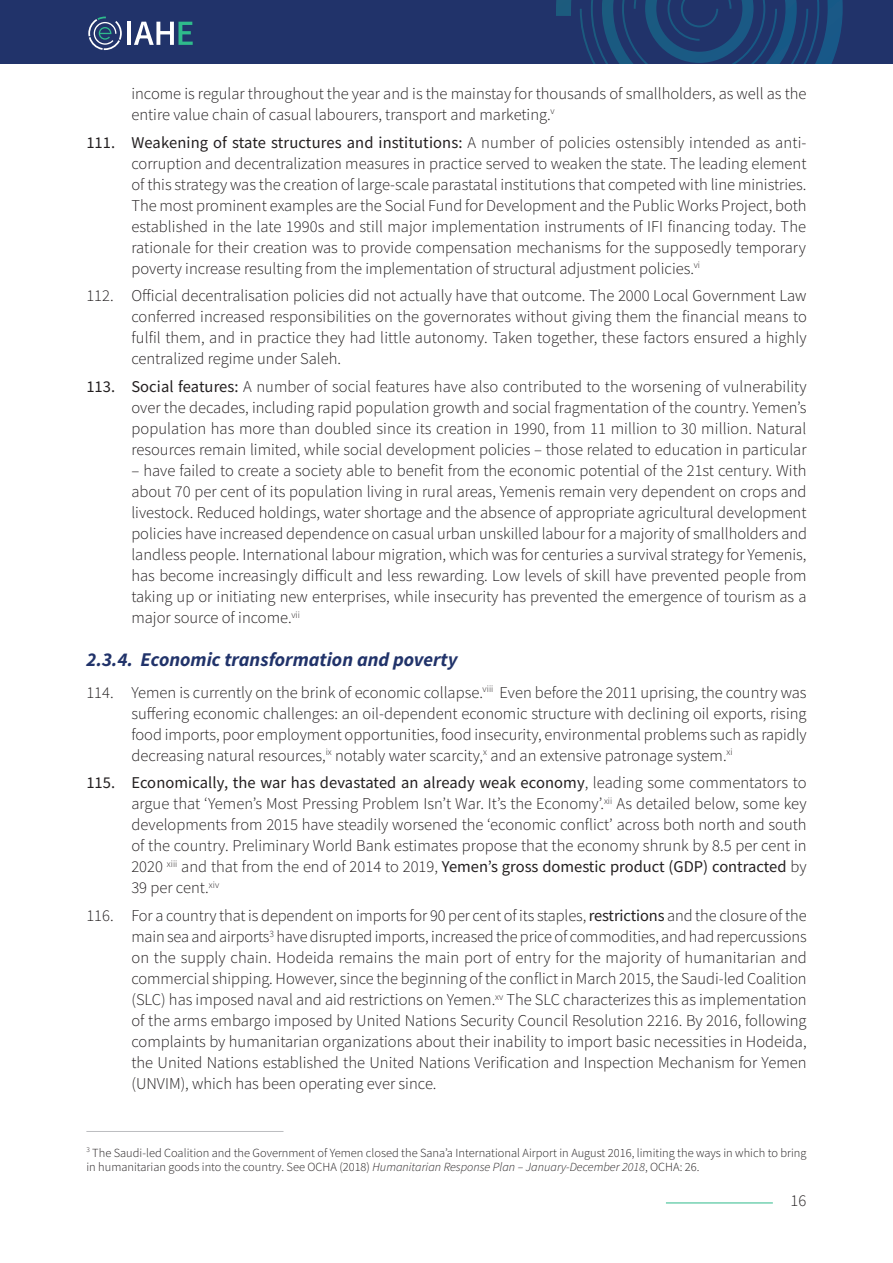
<style>
.page{position:relative;width:893px;height:1263px;background:#fff}
.page>*{position:absolute;margin:0;border:0;box-sizing:border-box;transform-origin:0 0}
.points_italic_headin{font:italic 700 19.5px "Source Sans Pro";color:#21336a}
.t1{font:300 16.5px/21px "Source Sans Pro";color:#231f20;text-align:justify}
.SOURCE{font:300 12.3px/14.9px "Source Sans Pro";color:#231f20}
.s1{font-weight:400}
.s2{font-style:italic}
</style>
<div class="page">
<div style="left:0;top:0;width:893px;height:63px;background:#21336a"></div>
<svg style="left:556px;top:0;width:287px;height:63px"></svg>
<hr style="left:127px;top:22px;width:4px;height:23px;background:#fff">
<svg style="left:134px;top:22px;width:59px;height:23px"></svg>
<svg style="left:88px;top:17px;width:34px;height:33px"></svg>
<hr style="left:666px;top:1202px;width:107px;height:1px;background:#2fba8c">
<hr style="left:86px;top:1131px;width:197px;height:1px;background:#bcbdc0">
<p class="t1" style="left:131px;top:83px;width:677px">income is regular throughout the year and is the mainstay for thousands of smallholders, as well as the entire value chain of casual labourers, transport and marketing.<sup>v</sup></p>
<p class="t1" style="left:131px;top:132px;width:677px;text-indent:-45px"><span class="s1">111. Weakening of state structures and institutions:</span> A number of policies ostensibly intended as anti&shy;corruption and decentralization measures in practice served to weaken the state. The leading element of this strategy was the creation of large-scale parastatal institutions that competed with line ministries.<br>The most prominent examples are the Social Fund for Development and the Public Works Project, both established in the late 1990s and still major implementation instruments of IFI financing today. The rationale for their creation was to provide compensation mechanisms for the supposedly temporary poverty increase resulting from the implementation of structural adjustment policies.<sup>vi</sup></p>
<p class="t1" style="left:131px;top:285px;width:677px;text-indent:-45px">112. Official decentralisation policies did not actually have that outcome. The 2000 Local Government Law conferred increased responsibilities on the governorates without giving them the financial means to fulfil them, and in practice they had little autonomy. Taken together, these factors ensured a highly centralized regime under Saleh.</p>
<p class="t1" style="left:131px;top:376px;width:677px;text-indent:-45px"><span class="s1">113. Social features:</span> A number of social features have also contributed to the worsening of vulnerability over the decades, including rapid population growth and social fragmentation of the country. Yemen’s population has more than doubled since its creation in 1990, from 11 million to 30 million. Natural resources remain limited, while social development policies – those related to education in particular</p>
<p class="t1" style="left:131px;top:460px;width:677px">– have failed to create a society able to benefit from the economic potential of the 21st century. With about 70 per cent of its population living in rural areas, Yemenis remain very dependent on crops and livestock. Reduced holdings, water shortage and the absence of appropriate agricultural development policies have increased dependence on casual urban unskilled labour for a majority of smallholders and landless people. International labour migration, which was for centuries a survival strategy for Yemenis, has become increasingly difficult and less rewarding. Low levels of skill have prevented people from taking up or initiating new enterprises, while insecurity has prevented the emergence of tourism as a major source of income.<sup>vii</sup></p>
<p class="points_italic_headin" style="left:86px;top:646px;width:372px">2.3.4. Economic transformation and poverty</p>
<p class="t1" style="left:131px;top:681px;width:677px;text-indent:-45px">114. Yemen is currently on the brink of economic collapse.<sup>viii</sup> Even before the 2011 uprising, the country was suffering economic challenges: an oil-dependent economic structure with declining oil exports, rising food imports, poor employment opportunities, food insecurity, environmental problems such as rapidly decreasing natural resources,<sup>ix</sup> notably water scarcity,<sup>x</sup> and an extensive patronage system.<sup>xi</sup></p>
<p class="t1" style="left:131px;top:772px;width:677px;text-indent:-45px"><span class="s1">115. Economically, the war has devastated an already weak economy</span>, leading some commentators to argue that ‘Yemen’s Most Pressing Problem Isn’t War. It’s the Economy’.<sup>xii</sup> As detailed below, some key developments from 2015 have steadily worsened the ‘economic conflict’ across both north and south of the country. Preliminary World Bank estimates propose that the economy shrunk by 8.5 per cent in 2020 <sup>xiii</sup> and that from the end of 2014 to 2019, <span class="s1">Yemen’s gross domestic product (GDP) contracted</span> by 39 per cent.<sup>xiv</sup></p>
<p class="t1" style="left:131px;top:905px;width:677px;text-indent:-45px">116. For a country that is dependent on imports for 90 per cent of its staples, <span class="s1">restrictions</span> and the closure of the main sea and airports<sup>3</sup> have disrupted imports, increased the price of commodities, and had repercussions on the supply chain. Hodeida remains the main port of entry for the majority of humanitarian and commercial shipping. However, since the beginning of the conflict in March 2015, the Saudi-led Coalition (SLC) has imposed naval and aid restrictions on Yemen.<sup>xv</sup> The SLC characterizes this as implementation of the arms embargo imposed by United Nations Security Council Resolution 2216. By 2016, following complaints by humanitarian organizations about their inability to import basic necessities in Hodeida, the United Nations established the United Nations Verification and Inspection Mechanism for Yemen (UNVIM), which has been operating ever since.</p>
<p class="SOURCE" style="left:86px;top:1145px;width:722px"><sup>3</sup> The Saudi-led Coalition and the Government of Yemen closed the Sana’a International Airport in August 2016, limiting the ways in which to bring in humanitarian goods into the country. See OCHA (2018) <span class="s2">Humanitarian Response Plan – January-December 2018</span>, OCHA: 26.</p>
<p class="t1" style="left:790px;top:1190px;width:17px">16</p>
</div>
